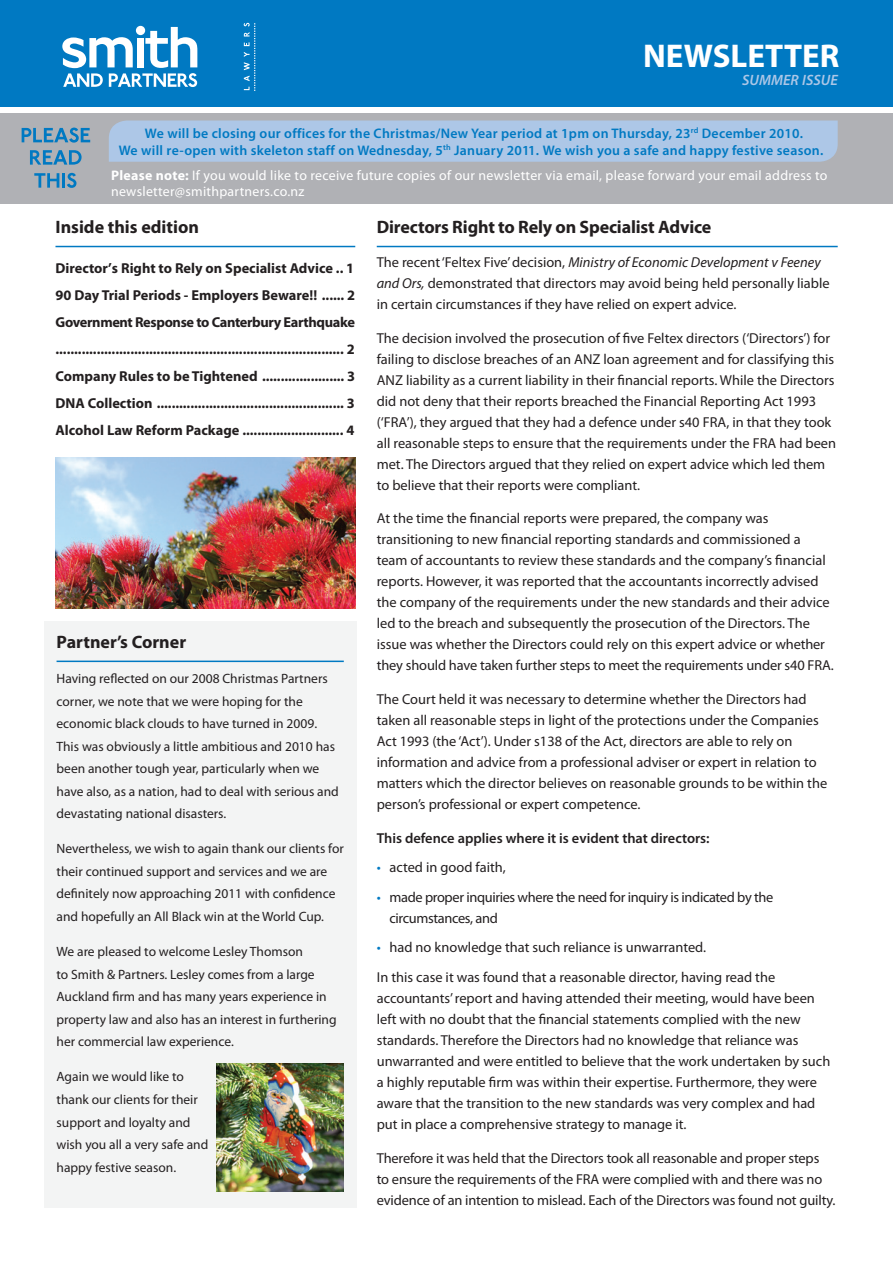
<style>
.page{position:relative;width:893px;height:1263px;background:#fff}
.page>*{position:absolute;margin:0;border:0;box-sizing:border-box;transform-origin:0 0}
.t1{font:700 33px "Myriad Pro";color:#fff}
.t2{font:700 18px "Myriad Pro";letter-spacing:-.01em;color:#231f20}
.t3{font:italic 600 15px "Myriad Pro";color:#adc7e7}
.t4{font:14.4px/21px "Myriad Pro";color:#231f20}
.t5{font:700 14.4px/27px "Myriad Pro";color:#231f20;text-align:justify}
.t6{font:14.4px/21px "Myriad Pro";letter-spacing:-.025em;color:#231f20}
.t7{font:600 14.4px "Myriad Pro";color:#231f20}
.t8{font:600 13.8px/16.5px "Myriad Pro";letter-spacing:.02em;color:#0079c2;text-align:center}
.t9{font:13.8px/16.5px "Myriad Pro";letter-spacing:.02em;color:#fff}
.t10{font:13.5px/22.5px "Myriad Pro";color:#231f20}
.s1{font-weight:700}
.s2{font-style:italic}
.s3{color:#0079c2}
</style>
<div class="page">
<div style="left:0;top:113px;width:893px;height:91px;background:#b0b1b5"></div>
<svg style="left:22px;top:128px;width:68px;height:15px"></svg>
<svg style="left:30px;top:150px;width:52px;height:15px"></svg>
<svg style="left:34px;top:173px;width:25px;height:15px"></svg>
<hr style="left:62px;top:173px;width:3px;height:15px;background:#0079c2">
<svg style="left:67px;top:173px;width:9px;height:15px"></svg>
<div style="left:0;top:0;width:893px;height:107px;background:#0079c2"></div>
<svg style="left:244px;top:23px;width:11px;height:68px"></svg>
<svg style="left:62px;top:27px;width:135px;height:60px"></svg>
<div style="left:136px;top:26px;width:9px;height:9px;background:#fff;border-radius:50%"></div>
<div style="left:44px;top:621px;width:313px;height:587px;background:#f3f4f4"></div>
<hr style="left:57px;top:661px;width:287px;height:1px;background:#0079c2">
<hr style="left:377px;top:246px;width:461px;height:1px;background:#0079c2">
<hr style="left:55px;top:246px;width:300px;height:1px;background:#0079c2">
<div style="left:109px;top:121px;width:729px;height:41px;background:#adc7e7"></div>
<img style="left:55px;top:458px;width:300px;height:151px">
<img style="left:216px;top:1064px;width:128px;height:127px">
<h1 class="t1" style="left:643px;top:35px;width:198px">NEWSLETTER</h1>
<p class="t3" style="left:742px;top:70px;width:97px">SUMMER ISSUE</p>
<p class="t8" style="left:119px;top:125px;width:706px">We will be closing our offices for the Christmas/New Year period at 1pm on Thursday, 23<sup>rd</sup> December 2010.<br>We will re-open with skeleton staff on Wednesday, 5<sup>th</sup> January 2011. We wish you a safe and happy festive season.</p>
<p class="t9" style="left:111px;top:167px;width:718px"><span class="s1">Please note:</span> If you would like to receive future copies of our newsletter via email, please forward your email address to newsletter@smithpartners.co.nz</p>
<p class="t2" style="left:55px;top:215px;width:145px">Inside this edition</p>
<p class="t5" style="left:55px;top:254px;width:301px">Director’s Right to Rely on Specialist Advice .. 1<br>90 Day Trial Periods - Employers Beware!! ...... 2<br>Government Response to Canterbury Earthquake ............................................................................. 2<br>Company Rules to be Tightened ...................... 3<br>DNA Collection .................................................. 3<br>Alcohol Law Reform Package ........................... 4</p>
<p class="t2" style="left:57px;top:630px;width:131px">Partner’s Corner</p>
<p class="t10" style="left:57px;top:667px;width:284px">Having reflected on our 2008 Christmas Partners corner, we note that we were hoping for the economic black clouds to have turned in 2009.<br>This was obviously a little ambitious and 2010 has been another tough year, particularly when we have also, as a nation, had to deal with serious and devastating national disasters.</p>
<p class="t10" style="left:57px;top:837px;width:289px">Nevertheless, we wish to again thank our clients for their continued support and services and we are definitely now approaching 2011 with confidence and hopefully an All Black win at the World Cup.</p>
<p class="t10" style="left:57px;top:940px;width:282px">We are pleased to welcome Lesley Thomson<br>to Smith &amp; Partners. Lesley comes from a large Auckland firm and has many years experience in property law and also has an interest in furthering her commercial law experience.</p>
<p class="t10" style="left:57px;top:1065px;width:153px">Again we would like to thank our clients for their support and loyalty and wish you all a very safe and happy festive season.</p>
<p class="t2" style="left:377px;top:215px;width:336px">Directors Right to Rely on Specialist Advice</p>
<p class="t4" style="left:377px;top:251px;width:454px">The recent ‘Feltex Five’ decision, <span class="s2">Ministry of Economic Development v Feeney and Ors,</span> demonstrated that directors may avoid being held personally liable in certain circumstances if they have relied on expert advice.</p>
<p class="t4" style="left:377px;top:327px;width:461px">The decision involved the prosecution of five Feltex directors (‘Directors’) for failing to disclose breaches of an ANZ loan agreement and for classifying this ANZ liability as a current liability in their financial reports. While the Directors did not deny that their reports breached the Financial Reporting Act 1993 (‘FRA’), they argued that they had a defence under s40 FRA, in that they took all reasonable steps to ensure that the requirements under the FRA had been met. The Directors argued that they relied on expert advice which led them to believe that their reports were compliant.</p>
<p class="t4" style="left:377px;top:508px;width:458px">At the time the financial reports were prepared, the company was transitioning to new financial reporting standards and commissioned a team of accountants to review these standards and the company’s financial reports. However, it was reported that the accountants incorrectly advised the company of the requirements under the new standards and their advice led to the breach and subsequently the prosecution of the Directors. The issue was whether the Directors could rely on this expert advice or whether they should have taken further steps to meet the requirements under s40 FRA.</p>
<p class="t4" style="left:377px;top:688px;width:452px">The Court held it was necessary to determine whether the Directors had taken all reasonable steps in light of the protections under the Companies Act 1993 (the ‘Act’). Under s138 of the Act, directors are able to rely on information and advice from a professional adviser or expert in relation to matters which the director believes on reasonable grounds to be within the person’s professional or expert competence.</p>
<p class="t7" style="left:377px;top:829px;width:334px">This defence applies where it is evident that directors:</p>
<p class="t4" style="left:377px;top:857px;width:131px"><span class="s3">•</span> acted in good faith,</p>
<p class="t6" style="left:389px;top:886px;width:385px;text-indent:-13px"><span class="s3">•</span> made proper inquiries where the need for inquiry is indicated by the circumstances, and</p>
<p class="t4" style="left:377px;top:932px;width:400px;line-height:29.5px"><span class="s3">•</span> had no knowledge that such reliance is unwarranted.<br>In this case it was found that a reasonable director, having read the</p>
<p class="t4" style="left:377px;top:987px;width:455px">accountants’ report and having attended their meeting, would have been left with no doubt that the financial statements complied with the new standards. Therefore the Directors had no knowledge that reliance was unwarranted and were entitled to believe that the work undertaken by such a highly reputable firm was within their expertise. Furthermore, they were aware that the transition to the new standards was very complex and had put in place a comprehensive strategy to manage it.</p>
<p class="t4" style="left:377px;top:1147px;width:460px">Therefore it was held that the Directors took all reasonable and proper steps<br>to ensure the requirements of the FRA were complied with and there was no evidence of an intention to mislead. Each of the Directors was found not guilty.</p>
</div>
